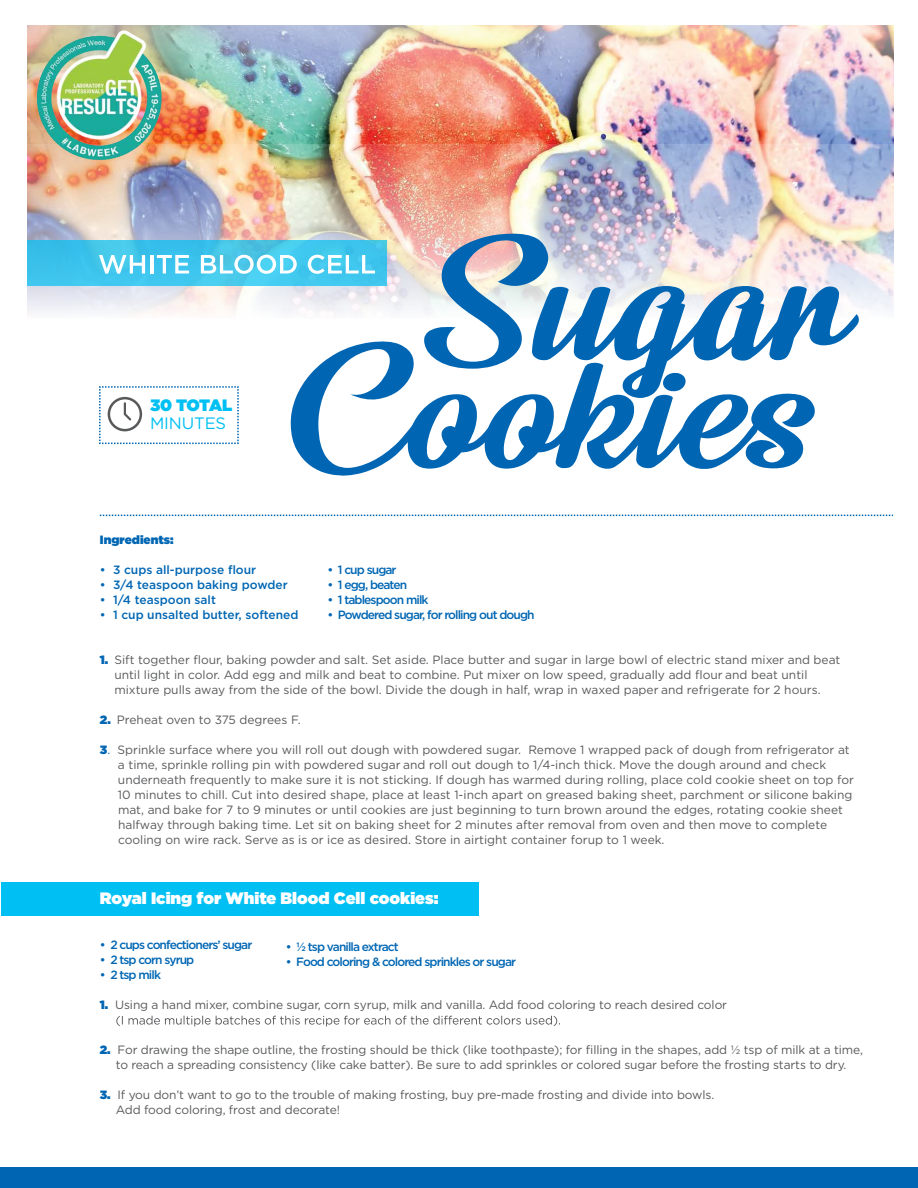
<style>
.page{position:relative;width:918px;height:1188px;background:#fff}
.page>*{position:absolute;margin:0;border:0;box-sizing:border-box;transform-origin:0 0}
.t1{font:250.5px "Lemon Jelly Personal Use";color:#0066b3}
.t2{font:900 16.5px "Gotham";color:#fff}
.t3{font:900 16.5px "Gotham";letter-spacing:-.04em;color:#00c0f3}
.t4{font:16.5px "Gotham";letter-spacing:-.01em;color:#00c0f3}
.t5{font:12px/15px "Gotham";color:#58595b}
.t6{font:500 12px "Gotham";letter-spacing:-.075em;color:#0066b3}
.t7{font:500 12px "Gotham";color:#0066b3}
.t8{font:900 12px "Gotham";color:#0066b3}
.s1{font-weight:900;color:#0066b3}
.s2{color:#0066b3}
</style>
<div class="page">
<div style="left:1px;top:883px;width:477px;height:33px;background:#00c0f3"></div>
<img style="left:27px;top:130px;width:866px;height:15px">
<svg style="left:116px;top:1016px;width:444px;height:10px"></svg>
<svg style="left:99px;top:386px;width:140px;height:59px"></svg>
<svg style="left:100px;top:515px;width:793px;height:1px"></svg>
<div style="left:0;top:1167px;width:918px;height:21px;background:#0066b3"></div>
<img style="left:27px;top:145px;width:867px;height:168px">
<svg style="left:27px;top:240px;width:360px;height:46px;background:#3fc5eb"></svg>
<svg style="left:99px;top:255px;width:46px;height:19px"></svg>
<hr style="left:150px;top:255px;width:3px;height:18px;background:#fff">
<svg style="left:157px;top:255px;width:32px;height:18px"></svg>
<svg style="left:201px;top:255px;width:96px;height:19px"></svg>
<svg style="left:308px;top:255px;width:67px;height:19px"></svg>
<img style="left:27px;top:25px;width:866px;height:105px">
<img style="left:29px;top:25px;width:140px;height:144px">
<h2 class="t3" style="left:150px;top:393px;width:84px">30 TOTAL</h2>
<h2 class="t4" style="left:150px;top:412px;width:78px">MINUTES</h2>
<h1 class="t1" style="left:436px;top:117px;width:415px">Sugar</h1>
<h1 class="t1" style="left:308px;top:225px;width:508px">Cookies</h1>
<p class="t8" style="left:100px;top:532px;width:75px">Ingredients:</p>
<p class="t7" style="left:100px;top:562px;width:158px">• 3 cups all-purpose flour</p>
<p class="t7" style="left:100px;top:577px;width:189px">• 3/4 teaspoon baking powder</p>
<p class="t7" style="left:100px;top:592px;width:118px">• 1/4 teaspoon salt</p>
<p class="t7" style="left:100px;top:607px;width:200px">• 1 cup unsalted butter, softened</p>
<p class="t5" style="left:114px;top:652px;width:728px;text-indent:-14px"><span class="s1">1.</span> Sift together flour, baking powder and salt. Set aside. Place butter and sugar in large bowl of electric stand mixer and beat until light in color. Add egg and milk and beat to combine. Put mixer on low speed, gradually add flour and beat until mixture pulls away from the side of the bowl. Divide the dough in half, wrap in waxed paper and refrigerate for 2 hours.</p>
<p class="t5" style="left:100px;top:712px;width:202px"><span class="s1">2.</span> Preheat oven to 375 degrees F.</p>
<p class="t5" style="left:118px;top:742px;width:738px;text-indent:-18px"><span class="s1">3</span><span class="s2">.</span> Sprinkle surface where you will roll out dough with powdered sugar. Remove 1 wrapped pack of dough from refrigerator at a time, sprinkle rolling pin with powdered sugar and roll out dough to 1/4-inch thick. Move the dough around and check underneath frequently to make sure it is not sticking. If dough has warmed during rolling, place cold cookie sheet on top for 10 minutes to chill. Cut into desired shape, place at least 1-inch apart on greased baking sheet, parchment or silicone baking mat, and bake for 7 to 9 minutes or until cookies are just beginning to turn brown around the edges, rotating cookie sheet halfway through baking time. Let sit on baking sheet for 2 minutes after removal from oven and then move to complete cooling on wire rack. Serve as is or ice as desired. Store in airtight container forup to 1 week.</p>
<p class="t6" style="left:327px;top:562px;width:71px">• 1 cup sugar</p>
<p class="t6" style="left:327px;top:577px;width:81px">• 1 egg, beaten</p>
<p class="t6" style="left:327px;top:592px;width:103px">• 1 tablespoon milk</p>
<p class="t6" style="left:327px;top:607px;width:209px">• Powdered sugar, for rolling out dough</p>
<h2 class="t2" style="left:100px;top:887px;width:340px">Royal Icing for White Blood Cell cookies:</h2>
<p class="t6" style="left:100px;top:937px;width:154px">• 2 cups confectioners’ sugar</p>
<p class="t6" style="left:100px;top:952px;width:96px">• 2 tsp corn syrup</p>
<p class="t6" style="left:100px;top:967px;width:63px">• 2 tsp milk</p>
<p class="t5" style="left:100px;top:997px;width:629px"><span class="s1">1.</span> Using a hand mixer, combine sugar, corn syrup, milk and vanilla. Add food coloring to reach desired color</p>
<p class="t5" style="left:100px;top:1042px;width:765px;text-align:center"><span class="s1">2.</span> For drawing the shape outline, the frosting should be thick (like toothpaste); for filling in the shapes, add ½ tsp of milk at a time, to reach a spreading consistency (like cake batter). Be sure to add sprinkles or colored sugar before the frosting starts to dry.</p>
<p class="t5" style="left:116px;top:1087px;width:600px;text-indent:-16px"><span class="s1">3.</span> If you don’t want to go to the trouble of making frosting, buy pre-made frosting and divide into bowls.<br>Add food coloring, frost and decorate!</p>
<p class="t6" style="left:286px;top:939px;width:114px">• ½ tsp vanilla extract</p>
<p class="t6" style="left:286px;top:954px;width:232px">• Food coloring &amp; colored sprinkles or sugar</p>
</div>
